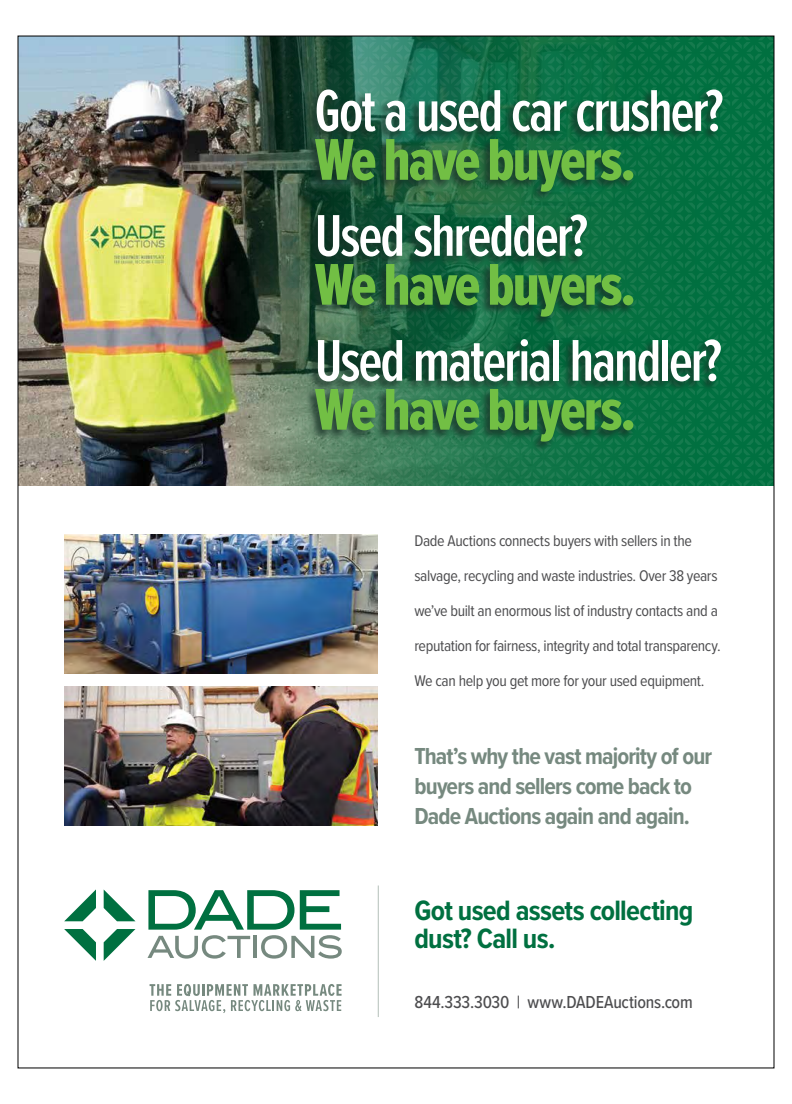
<style>
.page{position:relative;width:792px;height:1104px;background:#fff}
.page>*{position:absolute;margin:0;border:0;box-sizing:border-box;transform-origin:0 0}
.t1{font:600 61px "Proxima Nova Ex Cn";letter-spacing:-.035em;color:#fff}
.t2{font:61px "Proxima Nova Ex Cn Extrabld";letter-spacing:-.03em;color:#72bf44}
.t3{font:700 29px/28px "Proxima Nova Cond";letter-spacing:-.025em;color:#007040}
.t4{font:700 24px/30px "Proxima Nova Cond";letter-spacing:-.035em;color:#76897f}
.t5{font:500 18px "Proxima Nova Cond";letter-spacing:-.01em;color:#4d4d4f}
.t6{font:16px/35px "Proxima Nova Cond";letter-spacing:-.025em;color:#4d4d4f}
</style>
<div class="page">
<img style="left:20px;top:38px;width:752px;height:447px">
<div style="left:305px;top:87px;width:419px;height:365px;background:#183126;opacity:.75"></div>
<svg style="left:150px;top:984px;width:192px;height:28px"></svg>
<svg style="left:64px;top:889px;width:32px;height:32px"></svg>
<svg style="left:64px;top:929px;width:32px;height:31px"></svg>
<svg style="left:104px;top:929px;width:31px;height:31px"></svg>
<svg style="left:104px;top:890px;width:31px;height:31px"></svg>
<svg style="left:148px;top:890px;width:194px;height:68px"></svg>
<hr style="left:378px;top:885px;width:1px;height:131px;background:#b3bfb8">
<img style="left:64px;top:534px;width:314px;height:139px">
<img style="left:64px;top:686px;width:314px;height:139px">
<h1 class="t1" style="left:314px;top:66px;width:411px">Got a used car crusher?</h1>
<h1 class="t2" style="left:314px;top:115px;width:323px">We have buyers.</h1>
<h1 class="t1" style="left:314px;top:191px;width:275px">Used shredder?</h1>
<h1 class="t2" style="left:314px;top:240px;width:323px">We have buyers.</h1>
<h1 class="t1" style="left:314px;top:316px;width:409px">Used material handler?</h1>
<h1 class="t2" style="left:314px;top:365px;width:323px">We have buyers.</h1>
<p class="t6" style="left:414px;top:522px;width:308px">Dade Auctions connects buyers with sellers in the salvage, recycling and waste industries. Over 38 years we’ve built an enormous list of industry contacts and a reputation for fairness, integrity and total transparency.<br>We can help you get more for your used equipment.</p>
<h3 class="t4" style="left:414px;top:740px;width:299px">That’s why the vast majority of our buyers and sellers come back to<br>Dade Auctions again and again.</h3>
<h2 class="t3" style="left:414px;top:895px;width:281px">Got used assets collecting dust? Call us.</h2>
<p class="t5" style="left:414px;top:988px;width:280px">844.333.3030 | www.DADEAuctions.com</p>
</div>
